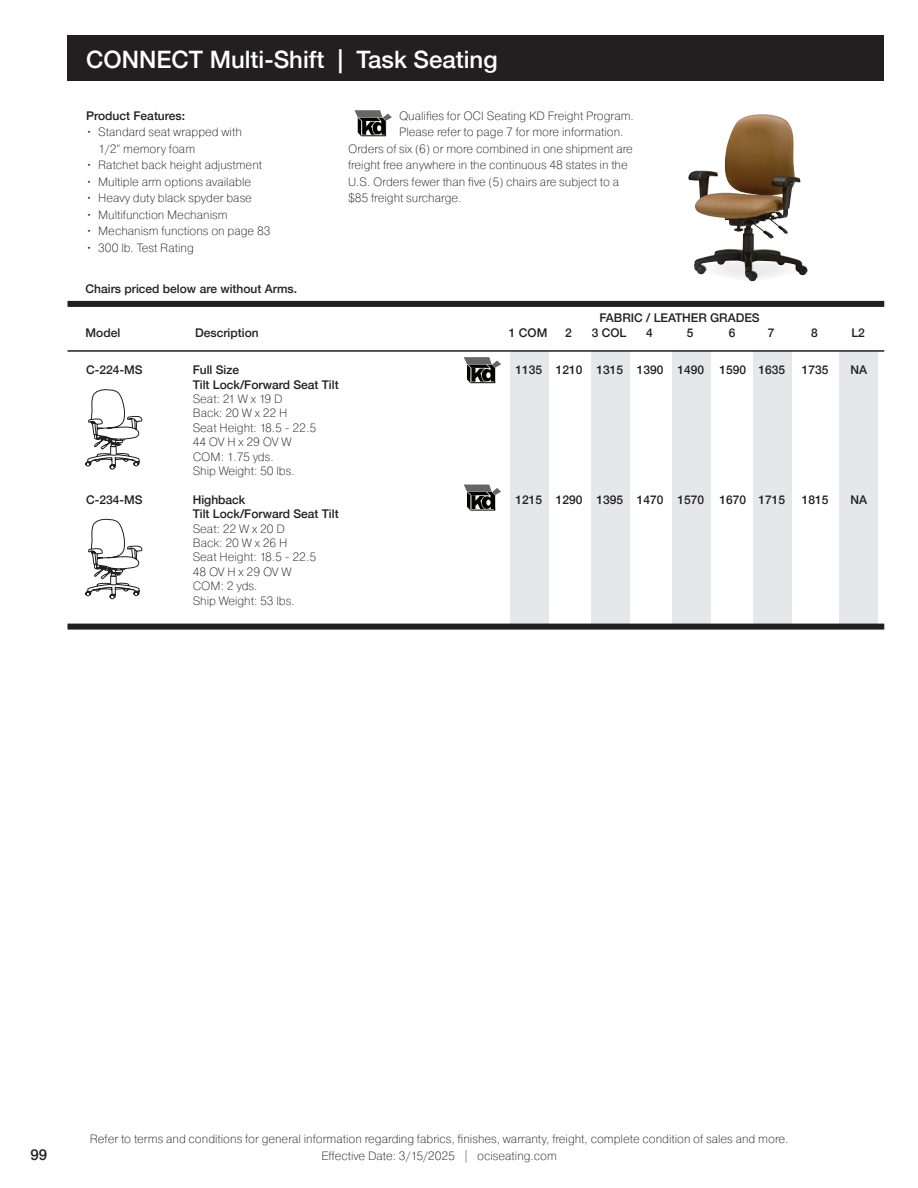
<style>
.page{position:relative;width:918px;height:1188px;background:#fff}
.page>*{position:absolute;margin:0;border:0;box-sizing:border-box;transform-origin:0 0}
.t1{font:500 24px "Helvetica Neue";color:#fff}
.t2{font:500 15px "Helvetica Neue";color:#231f20}
.t3{font:200 12px/14.4px "Pragmatica";color:#231f20}
.t4{font:500 12px "Helvetica Neue";color:#231f20}
</style>
<div class="page">
<div style="left:839px;top:351px;width:39px;height:277px;background:#e6e7e9"></div>
<img style="left:760px;top:260px;width:48px;height:18px">
<div style="left:68px;top:35px;width:816px;height:46px;background:#231f20"></div>
<div style="left:68px;top:301px;width:816px;height:6px;background:#231f20"></div>
<div style="left:511px;top:351px;width:38px;height:277px;background:#e6e7e9"></div>
<div style="left:592px;top:351px;width:38px;height:277px;background:#e6e7e9"></div>
<div style="left:673px;top:351px;width:38px;height:277px;background:#e6e7e9"></div>
<div style="left:754px;top:351px;width:38px;height:277px;background:#e6e7e9"></div>
<div style="left:68px;top:624px;width:816px;height:6px;background:#231f20"></div>
<hr style="left:68px;top:350px;width:816px;height:2px;background:#231f20">
<img style="left:688px;top:114px;width:72px;height:168px">
<svg style="left:464px;top:357px;width:37px;height:26px"></svg>
<svg style="left:464px;top:485px;width:37px;height:26px"></svg>
<svg style="left:354px;top:110px;width:38px;height:26px"></svg>
<svg style="left:85px;top:389px;width:57px;height:81px"></svg>
<svg style="left:85px;top:518px;width:57px;height:82px"></svg>
<h1 class="t1" style="left:86px;top:40px;width:413px">CONNECT Multi-Shift | Task Seating</h1>
<p class="t4" style="left:86px;top:106px;width:100px">Product Features:</p>
<p class="t3" style="left:98px;top:123px;width:145px;line-height:16.5px;text-indent:-12px">• Standard seat wrapped with<br>1/2” memory foam</p>
<p class="t3" style="left:86px;top:158px;width:177px">• Ratchet back height adjustment</p>
<p class="t3" style="left:86px;top:174px;width:166px">• Multiple arm options available</p>
<p class="t3" style="left:86px;top:191px;width:167px">• Heavy duty black spyder base</p>
<p class="t3" style="left:86px;top:207px;width:143px">• Multifunction Mechanism</p>
<p class="t3" style="left:86px;top:224px;width:186px">• Mechanism functions on page 83</p>
<p class="t3" style="left:86px;top:240px;width:109px">• 300 lb. Test Rating</p>
<p class="t3" style="left:399px;top:108px;width:236px">Qualifies for OCI Seating KD Freight Program.</p>
<p class="t3" style="left:399px;top:125px;width:226px">Please refer to page 7 for more information.</p>
<p class="t3" style="left:348px;top:141px;width:287px">Orders of six (6) or more combined in one shipment are</p>
<p class="t3" style="left:348px;top:158px;width:281px">freight free anywhere in the continuous 48 states in the</p>
<p class="t3" style="left:348px;top:174px;width:273px">U.S. Orders fewer than five (5) chairs are subject to a</p>
<p class="t3" style="left:348px;top:191px;width:115px">$85 freight surcharge.</p>
<p class="t4" style="left:86px;top:279px;width:213px">Chairs priced below are without Arms.</p>
<p class="t4" style="left:599px;top:308px;width:162px">FABRIC / LEATHER GRADES</p>
<p class="t4" style="left:86px;top:323px;width:36px">Model</p>
<p class="t4" style="left:195px;top:323px;width:65px">Description</p>
<p class="t4" style="left:509px;top:323px;width:40px">1 COM</p>
<p class="t4" style="left:565px;top:323px;width:8px">2</p>
<p class="t4" style="left:592px;top:323px;width:36px">3 COL</p>
<p class="t4" style="left:646px;top:323px;width:8px">4</p>
<p class="t4" style="left:687px;top:323px;width:8px">5</p>
<p class="t4" style="left:729px;top:323px;width:8px">6</p>
<p class="t4" style="left:768px;top:323px;width:8px">7</p>
<p class="t4" style="left:811px;top:323px;width:8px">8</p>
<p class="t4" style="left:851px;top:323px;width:15px">L2</p>
<p class="t4" style="left:86px;top:360px;width:58px">C-224-MS</p>
<p class="t4" style="left:193px;top:360px;width:48px">Full Size</p>
<p class="t4" style="left:515px;top:360px;width:190px">1135 1210 1315 1390 1490</p>
<p class="t4" style="left:719px;top:360px;width:67px">1590 1635</p>
<p class="t4" style="left:802px;top:360px;width:28px">1735</p>
<p class="t4" style="left:850px;top:360px;width:18px">NA</p>
<p class="t4" style="left:193px;top:375px;width:148px">Tilt Lock/Forward Seat Tilt</p>
<p class="t3" style="left:193px;top:391px;width:125px">Seat: 21 W x 19 D<br>Back: 20 W x 22 H<br>Seat Height: 18.5 - 22.5<br>44 OV H x 29 OV W<br>COM: 1.75 yds.<br>Ship Weight: 50 lbs.</p>
<p class="t4" style="left:86px;top:490px;width:58px">C-234-MS</p>
<p class="t4" style="left:193px;top:490px;width:54px">Highback</p>
<p class="t4" style="left:515px;top:490px;width:190px">1215 1290 1395 1470 1570</p>
<p class="t4" style="left:719px;top:490px;width:67px">1670 1715</p>
<p class="t4" style="left:802px;top:490px;width:28px">1815</p>
<p class="t4" style="left:850px;top:490px;width:18px">NA</p>
<p class="t4" style="left:193px;top:504px;width:148px">Tilt Lock/Forward Seat Tilt</p>
<p class="t3" style="left:193px;top:521px;width:125px">Seat: 22 W x 20 D<br>Back: 20 W x 26 H<br>Seat Height: 18.5 - 22.5<br>48 OV H x 29 OV W<br>COM: 2 yds.<br>Ship Weight: 53 lbs.</p>
<p class="t2" style="left:30px;top:1143px;width:18px">99</p>
<p class="t3" style="left:90px;top:1131px;width:700px;line-height:16.5px;text-align:center">Refer to terms and conditions for general information regarding fabrics, finishes, warranty, freight, complete condition of sales and more.<br>Effective Date: 3/15/2025 | ociseating.com</p>
</div>
